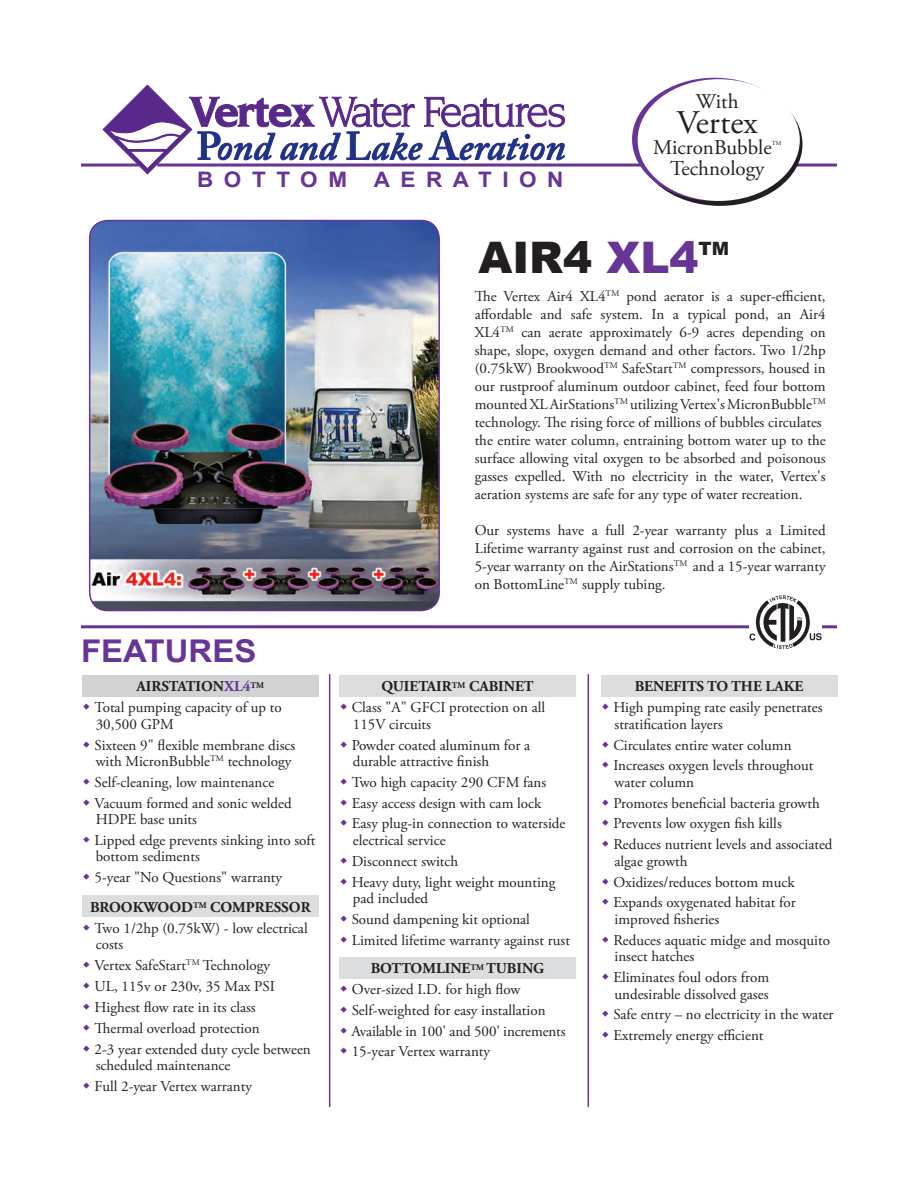
<style>
.page{position:relative;width:918px;height:1188px;background:#fff}
.page>*{position:absolute;margin:0;border:0;box-sizing:border-box;transform-origin:0 0}
.t1{font:900 43.5px "Arial";color:#231f20}
.t2{font:33px "Adobe Garamond Pro";color:#231f20}
.t3{font:700 31.35px "Arial";color:#663595;scale:1.05 1}
.t4{font:700 21.3px "Arial";letter-spacing:.47em;color:#663595;scale:1.05 1}
.t5{font:21px "Adobe Garamond Pro";color:#231f20}
.t6{font:900 18.3px "Arial";color:#231f20}
.t7{font:15px/20.9px "Adobe Garamond Pro";color:#231f20}
.t8{font:700 15px "Adobe Garamond Pro";color:#231f20}
.t9{font:6.15px "Adobe Garamond Pro";color:#231f20}
.s1{color:#663595}
</style>
<div class="page">
<hr style="left:157px;top:164px;width:680px;height:3px;background:#663595">
<svg style="left:103px;top:85px;width:462px;height:89px"></svg>
<hr style="left:81px;top:625px;width:756px;height:3px;background:#663595">
<svg style="left:638px;top:83px;width:165px;height:123px"></svg>
<svg style="left:632px;top:78px;width:165px;height:123px"></svg>
<div style="left:638px;top:79px;width:162px;height:122px;background:#fff;border-radius:50%"></div>
<hr style="left:81px;top:164px;width:58px;height:3px;background:#663595">
<svg style="left:749px;top:595px;width:73px;height:54px"></svg>
<hr style="left:329px;top:674px;width:1px;height:433px;background:#663595">
<hr style="left:588px;top:674px;width:1px;height:433px;background:#663595">
<div style="left:82px;top:675px;width:236px;height:21px;background:#d1d2d4"></div>
<div style="left:339px;top:675px;width:237px;height:21px;background:#dcdddf"></div>
<div style="left:601px;top:675px;width:236px;height:21px;background:#dcdddf"></div>
<div style="left:82px;top:895px;width:236px;height:22px;background:#dcdddf"></div>
<div style="left:339px;top:957px;width:237px;height:21px;background:#dcdddf"></div>
<img style="left:90px;top:221px;width:349px;height:390px">
<div style="left:89px;top:220px;width:351px;height:391px;border:2px solid #663595;border-radius:18px"></div>
<h3 class="t4" style="left:197px;top:166px;width:350px">BOTTOM AERATION</h3>
<h3 class="t5" style="left:696px;top:88px;width:44px">With</h3>
<h2 class="t2" style="left:677px;top:103px;width:82px">Vertex</h2>
<h3 class="t5" style="left:653px;top:135px;width:120px">MicronBubble</h3>
<p class="t9" style="left:772px;top:139px;width:11px">TM</p>
<h3 class="t5" style="left:670px;top:156px;width:96px">Technology</h3>
<h1 class="t1" style="left:478px;top:226px;width:221px">AIR4 <span class="s1">XL4</span></h1>
<p class="t6" style="left:698px;top:236px;width:32px">TM</p>
<h3 class="t3" style="left:81px;top:630px;width:40px">FEAT</h3>
<h3 class="t3" style="left:165px;top:630px;width:89px">URES</h3>
<p class="t7" style="left:475px;top:288px;width:353px;line-height:18px">The Vertex Air4 XL4<sup>TM</sup> pond aerator is a super-efficient, affordable and safe system. In a typical pond, an Air4<br>XL4<sup>TM</sup> can aerate approximately 6-9 acres depending on shape, slope, oxygen demand and other factors. Two 1/2hp (0.75kW) Brookwood<sup>TM</sup> SafeStart<sup>TM</sup> compressors, housed in our rustproof aluminum outdoor cabinet, feed four bottom mounted XL AirStations<sup>TM</sup> utilizing Vertex's MicronBubble<sup>TM </sup>technology. The rising force of millions of bubbles circulates the entire water column, entraining bottom water up to the surface allowing vital oxygen to be absorbed and poisonous gasses expelled. With no electricity in the water, Vertex's aeration systems are safe for any type of water recreation.</p>
<p class="t7" style="left:475px;top:522px;width:352px;line-height:18px;text-align:justify">Our systems have a full 2-year warranty plus a Limited Lifetime warranty against rust and corrosion on the cabinet, 5-year warranty on the AirStations<sup>TM</sup> and a 15-year warranty on BottomLine<sup>TM</sup> supply tubing.</p>
<p class="t8" style="left:137px;top:678px;width:129px">AIRSTATION<span class="s1">XL4</span><sup>TM</sup></p>
<p class="t8" style="left:381px;top:678px;width:154px">QUIETAIR<sup>TM</sup> CABINET</p>
<p class="t8" style="left:635px;top:678px;width:170px">BENEFITS TO THE LAKE</p>
<p class="t7" style="left:95px;top:700px;width:189px;line-height:16.5px">Total pumping capacity of up to<br>30,500 GPM</p>
<p class="t7" style="left:95px;top:737px;width:202px;line-height:16.5px">Sixteen 9" flexible membrane discs with MicronBubble<sup>TM</sup> technology</p>
<p class="t7" style="left:95px;top:772px;width:199px">Self-cleaning, low maintenance<br>Vacuum formed and sonic welded</p>
<p class="t7" style="left:95px;top:810px;width:222px">HDPE base units<br>Lipped edge prevents sinking into soft</p>
<p class="t7" style="left:95px;top:847px;width:189px">bottom sediments<br>5-year "No Questions" warranty</p>
<p class="t7" style="left:95px;top:920px;width:215px;line-height:16.5px">Two 1/2hp (0.75kW) - low electrical costs</p>
<p class="t7" style="left:95px;top:956px;width:218px">Vertex SafeStart<sup>TM</sup> Technology<br>UL, 115v or 230v, 35 Max PSI<br>Highest flow rate in its class<br>Thermal overload protection<br>2-3 year extended duty cycle between</p>
<p class="t7" style="left:95px;top:1055px;width:159px">scheduled maintenance<br>Full 2-year Vertex warranty</p>
<p class="t8" style="left:90px;top:898px;width:222px">BROOKWOOD<sup>TM</sup> COMPRESSOR</p>
<p class="t7" style="left:352px;top:700px;width:195px;line-height:16.5px">Class "A" GFCI protection on all<br>115V circuits</p>
<p class="t7" style="left:352px;top:737px;width:180px;line-height:16.5px">Powder coated aluminum for a durable attractive finish</p>
<p class="t7" style="left:352px;top:772px;width:215px">Two high capacity 290 CFM fans<br>Easy access design with cam lock<br>Easy plug-in connection to waterside</p>
<p class="t7" style="left:352px;top:830px;width:205px">electrical service<br>Disconnect switch<br>Heavy duty, light weight mounting</p>
<p class="t7" style="left:352px;top:888px;width:220px">pad included<br>Sound dampening kit optional<br>Limited lifetime warranty against rust</p>
<p class="t7" style="left:351px;top:979px;width:216px">Over-sized I.D. for high flow<br>Self-weighted for easy installation<br>Available in 100' and 500' increments<br>15-year Vertex warranty</p>
<p class="t8" style="left:371px;top:960px;width:175px">BOTTOMLINE<sup>TM</sup> TUBING</p>
<p class="t7" style="left:613px;top:700px;width:211px;line-height:16.5px">High pumping rate easily penetrates stratification layers</p>
<p class="t7" style="left:613px;top:735px;width:201px">Circulates entire water column<br>Increases oxygen levels throughout</p>
<p class="t7" style="left:613px;top:772px;width:221px">water column<br>Promotes beneficial bacteria growth<br>Prevents low oxygen fish kills<br>Reduces nutrient levels and associated</p>
<p class="t7" style="left:613px;top:851px;width:184px">algae growth<br>Oxidizes/reduces bottom muck<br>Expands oxygenated habitat for</p>
<p class="t7" style="left:613px;top:909px;width:218px">improved fisheries<br>Reduces aquatic midge and mosquito</p>
<p class="t7" style="left:613px;top:947px;width:157px">insect hatches<br>Eliminates foul odors from</p>
<p class="t7" style="left:613px;top:984px;width:222px">undesirable dissolved gases<br>Safe entry – no electricity in the water<br>Extremely energy efficient</p>
</div>
